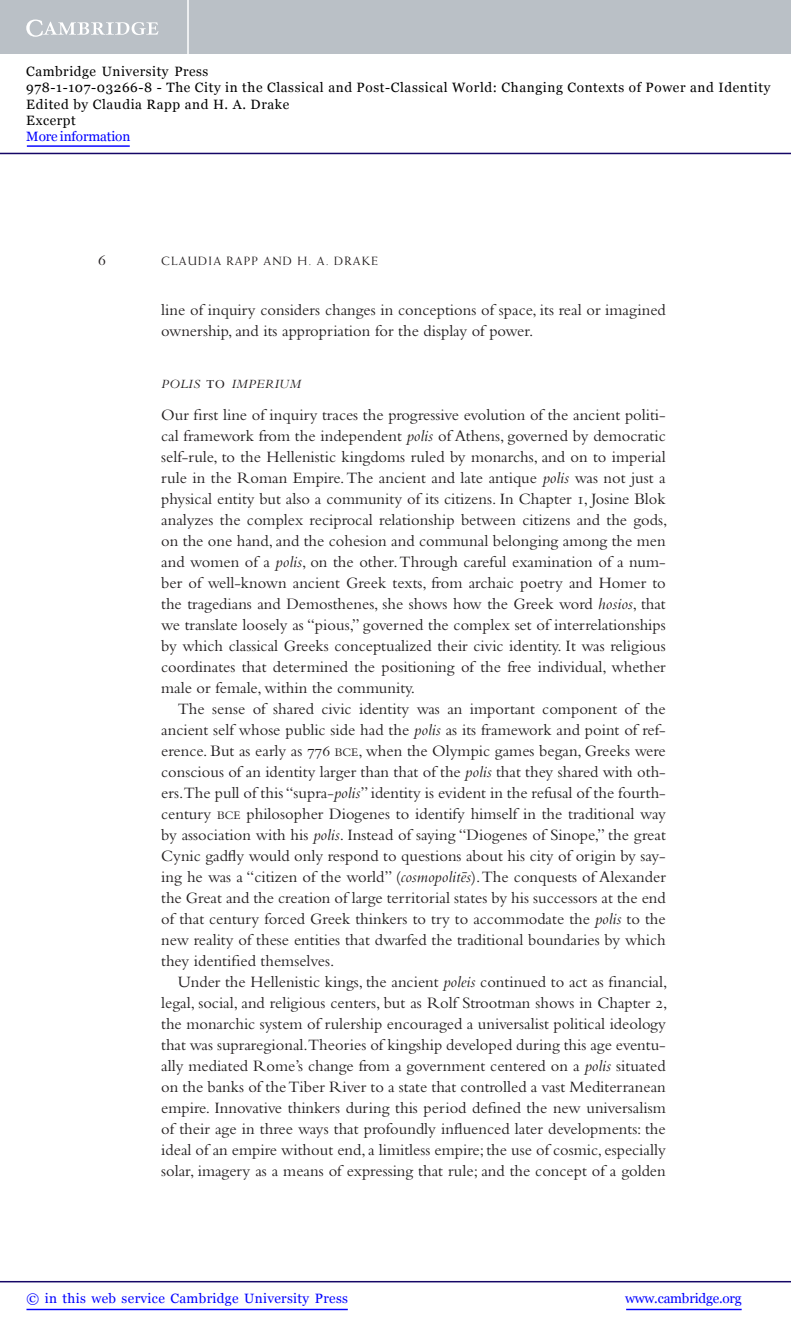
<style>
.page{position:relative;width:791px;height:1332px;background:#fff}
.page>*{position:absolute;margin:0;border:0;box-sizing:border-box;transform-origin:0 0}
.t1{font:16.5px/21px "Bembo Std";color:#231f20}
.t2{font:13.5px/16.2px "Georgia";letter-spacing:.045em;color:#000}
.t3{font:13.5px "Georgia";letter-spacing:.025em;color:#00f}
.t4{font:13.5px "Georgia";letter-spacing:-.015em;color:#00f}
.t5{font:13.5px "Georgia";letter-spacing:-.01em;color:#00f}
.t6{font:italic 13.2px "Bembo Std";letter-spacing:.04em;color:#231f20}
.t7{font:12px "Weiss Std";letter-spacing:.1em;color:#231f20}
.s1{font-style:normal;font-size:18px}
.s2{font-style:italic}
.s3{font-size:12px}
</style>
<div class="page">
<div style="left:0;top:0;width:790px;height:54px;background:#bac0c6"></div>
<svg style="left:26px;top:20px;width:132px;height:17px"></svg>
<hr style="left:187px;top:0;width:2px;height:54px;background:#fff">
<hr style="left:0;top:153px;width:790px;height:1px;background:#150666">
<hr style="left:27px;top:145px;width:103px;height:2px;background:#00f">
<hr style="left:625px;top:1308px;width:116px;height:2px;background:#00f">
<hr style="left:0;top:1281px;width:790px;height:1px;background:#150666">
<hr style="left:26px;top:1308px;width:321px;height:2px;background:#00f">
<p class="t2" style="left:26px;top:64px;width:745px">Cambridge University Press<br>978-1-107-03266-8 - The City in the Classical and Post-Classical World: Changing Contexts of Power and Identity Edited by Claudia Rapp and H. A. Drake<br>Excerpt</p>
<p class="t5" style="left:26px;top:128px;width:105px">More information</p>
<p class="t1" style="left:98px;top:251px;width:9px">6</p>
<p class="t7" style="left:161px;top:256px;width:218px">CLAUDIA RAPP AND H. A. DRAKE</p>
<p class="t1" style="left:161px;top:300px;width:506px">line of inquiry considers changes in conceptions of space, its real or imagined ownership, and its appropriation for the display of power.</p>
<p class="t6" style="left:161px;top:379px;width:141px">POLIS <span class="s1">to</span> IMPERIUM</p>
<p class="t1" style="left:161px;top:405px;width:507px;text-align:justify">Our first line of inquiry traces the progressive evolution of the ancient politi&shy;cal framework from the independent <span class="s2">polis</span> of Athens , governed by democratic self-rule, to the Hellenistic kingdoms ruled by monarchs, and on to imperial rule in the Roman Empire. The ancient and late antique <span class="s2">polis</span> was not just a physical entity but also a community of its citizens. In Chapter 1 , Josine Blok analyzes the complex reciprocal relationship between citizens and the gods, on the one hand, and the cohesion and communal belonging among the men and women of a <span class="s2">polis</span>, on the other. Through careful examination of a num&shy;ber of well-known ancient Greek texts, from archaic poetry and Homer to the tragedians and Demosthenes, she shows how the Greek word <span class="s2">hosios</span>, that we translate loosely as “pious,” governed the complex set of interrelationships by which classical Greeks conceptualized their civic identity. It was religious coordinates that determined the positioning of the free individual, whether male or female, within the community.</p>
<p class="t1" style="left:161px;top:699px;width:506px;text-align:justify;text-indent:17px">The sense of shared civic identity was an important component of the ancient self whose public side had the <span class="s2">polis</span> as its framework and point of ref&shy;erence. But as early as 776 <span class="s3">B CE</span> , when the Olympic games began, Greeks were conscious of an identity larger than that of the <span class="s2">polis</span> that they shared with oth&shy;ers.The pull of this “supra- <span class="s2">polis</span>” identity is evident in the refusal of the fourth&shy;century <span class="s3">B CE</span> philosopher Diogenes to identify himself in the traditional way by association with his <span class="s2">polis</span>. Instead of saying “Diogenes of Sinope,” the great Cynic gadfly would only respond to questions about his city of origin by say&shy;ing he was a “citizen of the world” ( <span class="s2">cosmopolit eˉ s</span>). The conquests of Alexander the Great and the creation of large territorial states by his successors at the end of that century forced Greek thinkers to try to accommodate the <span class="s2">polis</span> to the new reality of these entities that dwarfed the traditional boundaries by which they identified themselves.</p>
<p class="t1" style="left:161px;top:972px;width:507px;text-indent:17px">Under the Hellenistic kings, the ancient <span class="s2">poleis</span> continued to act as financial, legal, social, and religious centers, but as Rolf Strootman shows in Chapter 2 , the monarchic system of rulership encouraged a universalist political ideology that was supraregional.Theories of kingship developed during this age eventu&shy;ally mediated Rome’s change from a government centered on a <span class="s2">polis</span> situated on the banks of the Tiber River to a state that controlled a vast Mediterranean empire. Innovative thinkers during this period defined the new universalism of their age in three ways that profoundly influenced later developments: the ideal of an empire without end, a limitless empire; the use of cosmic, especially solar, imagery as a means of expressing that rule; and the concept of a golden</p>
<p class="t3" style="left:26px;top:1290px;width:323px">© in this web service Cambridge University Press</p>
<p class="t4" style="left:624px;top:1290px;width:118px">www.cambridge.org</p>
</div>
